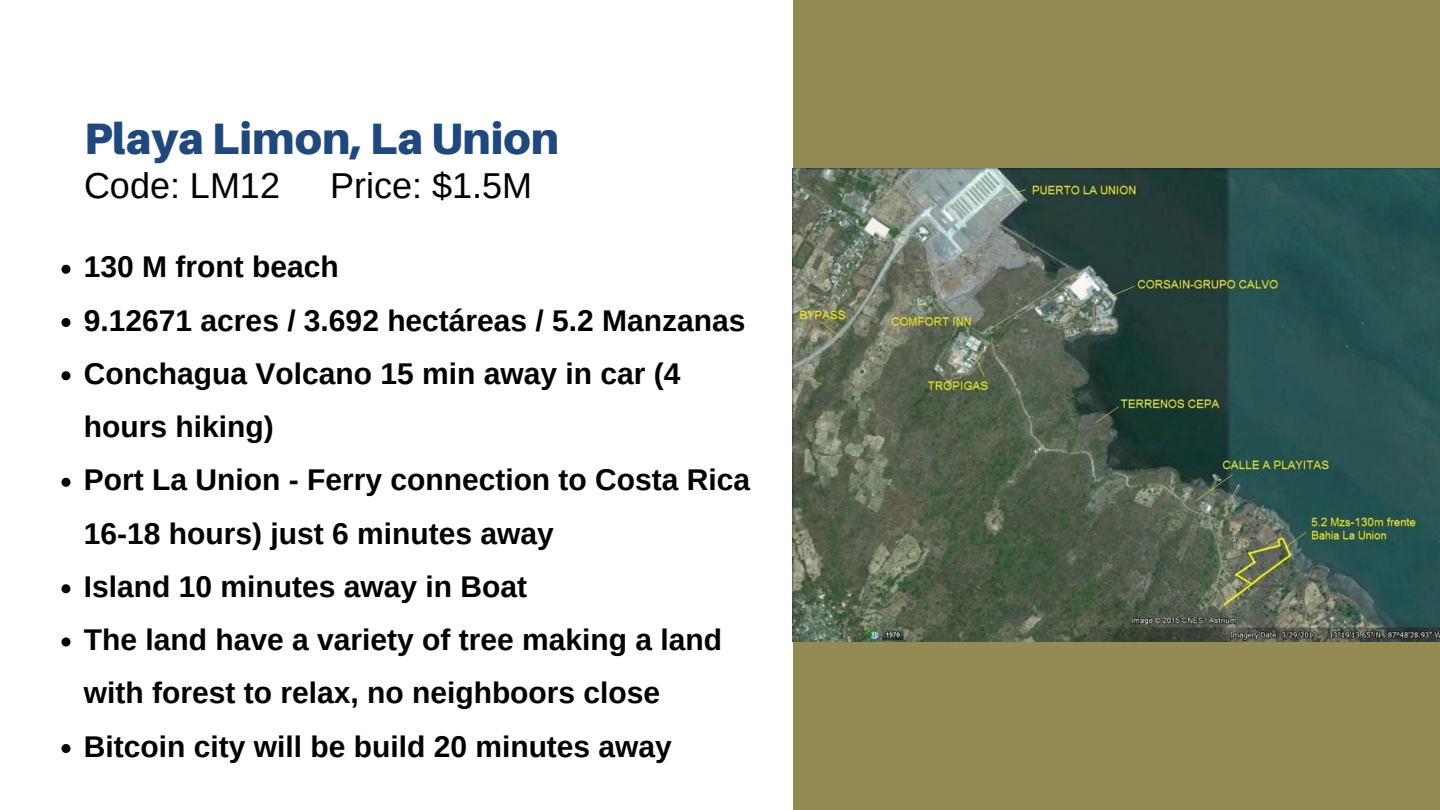
<style>
.page{position:relative;width:1440px;height:810px;background:#fff}
.page>*{position:absolute;margin:0;border:0;box-sizing:border-box;transform-origin:0 0}
.t1{font:900 44px "Aileron";color:#1f497d}
.t2{font:36px "Arimo";color:#000}
.t3{font:700 30px/53.2px "Arimo";color:#000}
</style>
<div class="page">
<div style="left:793px;top:0;width:647px;height:810px;background:#948a54"></div>
<img style="left:793px;top:168px;width:647px;height:474px">
<svg style="left:61px;top:265px;width:9px;height:9px"></svg>
<svg style="left:61px;top:318px;width:9px;height:9px"></svg>
<svg style="left:61px;top:371px;width:9px;height:9px"></svg>
<svg style="left:61px;top:478px;width:9px;height:9px"></svg>
<svg style="left:61px;top:584px;width:9px;height:9px"></svg>
<svg style="left:61px;top:637px;width:9px;height:9px"></svg>
<svg style="left:61px;top:744px;width:9px;height:9px"></svg>
<p class="t1" style="left:84px;top:112px;width:477px">Playa Limon, La Union</p>
<p class="t2" style="left:84px;top:165px;width:198px">Code: LM12</p>
<p class="t2" style="left:330px;top:165px;width:203px">Price: $1.5M</p>
<p class="t3" style="left:84px;top:240px;width:256px">130 M front beach</p>
<p class="t3" style="left:84px;top:294px;width:663px">9.12671 acres / 3.692 hectáreas / 5.2 Manzanas</p>
<p class="t3" style="left:84px;top:347px;width:598px">Conchagua Volcano 15 min away in car (4 hours hiking)</p>
<p class="t3" style="left:84px;top:453px;width:668px">Port La Union - Ferry connection to Costa Rica<br>16-18 hours) just 6 minutes away</p>
<p class="t3" style="left:84px;top:560px;width:445px">Island 10 minutes away in Boat</p>
<p class="t3" style="left:84px;top:613px;width:640px">The land have a variety of tree making a land with forest to relax, no neighboors close</p>
<p class="t3" style="left:84px;top:720px;width:590px">Bitcoin city will be build 20 minutes away</p>
</div>
